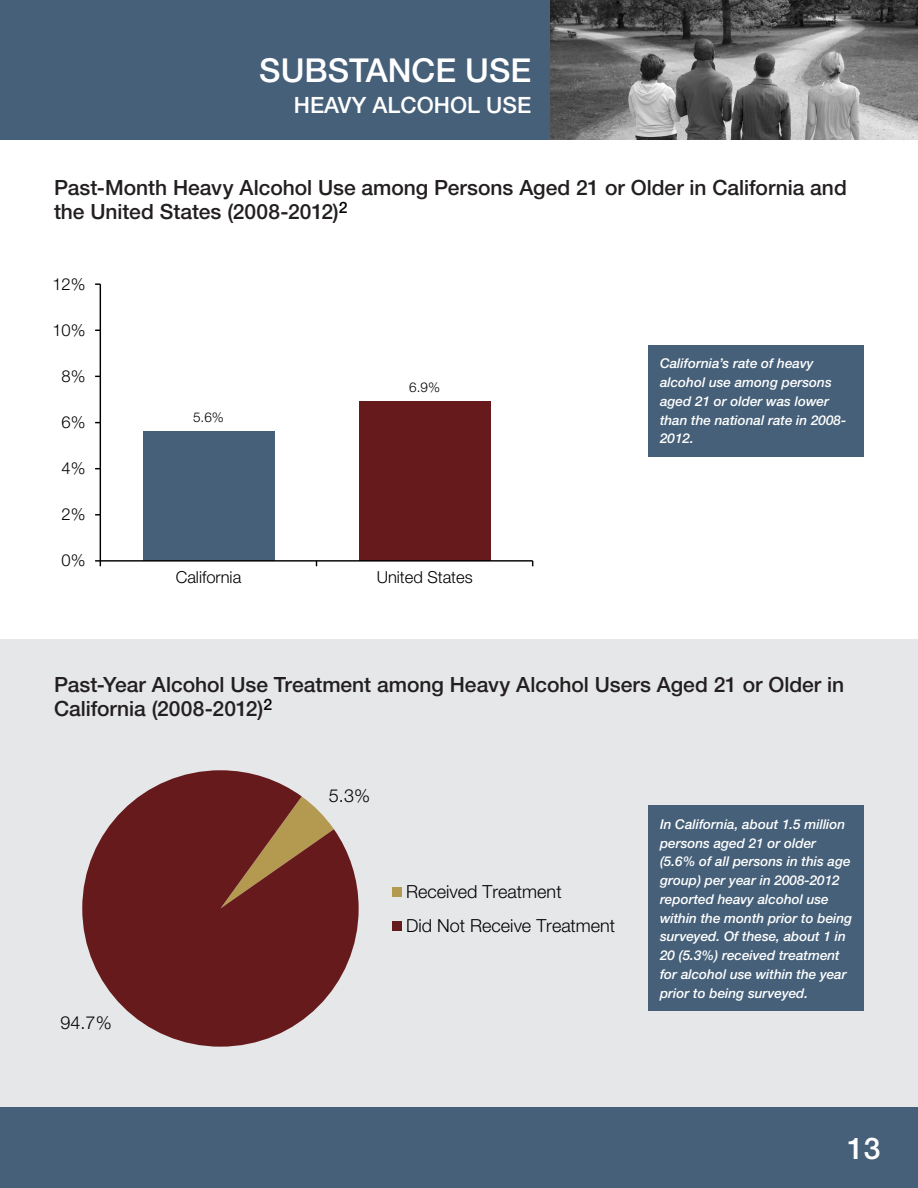
<style>
.page{position:relative;width:918px;height:1188px;background:#fff}
.page>*{position:absolute;margin:0;border:0;box-sizing:border-box;transform-origin:0 0}
.t1{font:500 33px "Helvetica Neue LT Std";color:#fff}
.t2{font:500 30px "Helvetica Neue LT Std";color:#fff}
.t3{font:500 22.5px "Helvetica Neue LT Std";color:#fff}
.t4{font:500 21px/24px "Helvetica Neue LT Std";color:#231f20}
.t5{font:300 18px/33.5px "Helvetica Neue LT Std";color:#000}
.t6{font:300 16.5px "Helvetica Neue LT Std";color:#000}
.t7{font:italic 500 13.5px/18.8px "Helvetica Neue LT Std";color:#fff}
.t8{font:300 13.5px "Helvetica Neue LT Std";color:#000}
</style>
<div class="page">
<div style="left:0;top:0;width:551px;height:140px;background:#466079"></div>
<img style="left:551px;top:0;width:367px;height:140px">
<div style="left:0;top:1107px;width:918px;height:81px;background:#466079"></div>
<div style="left:0;top:639px;width:918px;height:468px;background:#e6e7e9"></div>
<div style="left:359px;top:402px;width:131px;height:159px;background:#661a1c"></div>
<div style="left:143px;top:432px;width:131px;height:129px;background:#466079"></div>
<hr style="left:100px;top:284px;width:1px;height:277px;background:#000">
<hr style="left:100px;top:560px;width:433px;height:2px;background:#000">
<svg style="left:95px;top:560px;width:6px;height:6px"></svg>
<div style="left:648px;top:345px;width:216px;height:112px;background:#466079"></div>
<svg style="left:82px;top:770px;width:277px;height:277px;fill:#661a1c"></svg>
<div style="left:392px;top:887px;width:10px;height:10px;background:#b49a51"></div>
<div style="left:392px;top:921px;width:10px;height:9px;background:#661a1c"></div>
<div style="left:648px;top:806px;width:216px;height:205px;background:#466079"></div>
<h1 class="t1" style="left:259px;top:50px;width:273px">SUBSTANCE USE</h1>
<h2 class="t3" style="left:294px;top:92px;width:239px">HEAVY ALCOHOL USE</h2>
<p class="t4" style="left:54px;top:175px;width:794px">Past-Month Heavy Alcohol Use among Persons Aged 21 or Older in California and the United States (2008-2012)<sup>2</sup></p>
<p class="t6" style="left:52px;top:274px;width:35px">12%</p>
<p class="t6" style="left:52px;top:320px;width:35px">10%</p>
<p class="t6" style="left:62px;top:366px;width:25px">8%</p>
<p class="t6" style="left:62px;top:412px;width:25px">6%</p>
<p class="t6" style="left:62px;top:458px;width:25px">4%</p>
<p class="t6" style="left:62px;top:504px;width:25px">2%</p>
<p class="t6" style="left:62px;top:550px;width:25px">0%</p>
<p class="t8" style="left:193px;top:409px;width:32px">5.6%</p>
<p class="t8" style="left:409px;top:379px;width:32px">6.9%</p>
<p class="t6" style="left:176px;top:567px;width:67px">California</p>
<p class="t6" style="left:377px;top:567px;width:97px">United States</p>
<p class="t7" style="left:660px;top:354px;width:188px">California’s rate of heavy alcohol use among persons aged 21 or older was lower than the national rate in 2008-<br>2012.</p>
<p class="t4" style="left:54px;top:673px;width:792px">Past-Year Alcohol Use Treatment among Heavy Alcohol Users Aged 21 or Older in<br>California (2008-2012)<sup>2</sup></p>
<h3 class="t5" style="left:60px;top:1005px;width:53px">94.7%</h3>
<h3 class="t5" style="left:329px;top:778px;width:43px">5.3%</h3>
<h3 class="t5" style="left:406px;top:875px;width:211px">Received Treatment<br>Did Not Receive Treatment</h3>
<p class="t7" style="left:660px;top:815px;width:194px">In California, about 1.5 million persons aged 21 or older (5.6% of all persons in this age group) per year in 2008-2012 reported heavy alcohol use within the month prior to being surveyed. Of these, about 1 in<br>20 (5.3%) received treatment for alcohol use within the year prior to being surveyed.</p>
<h2 class="t2" style="left:847px;top:1130px;width:35px">13</h2>
</div>
